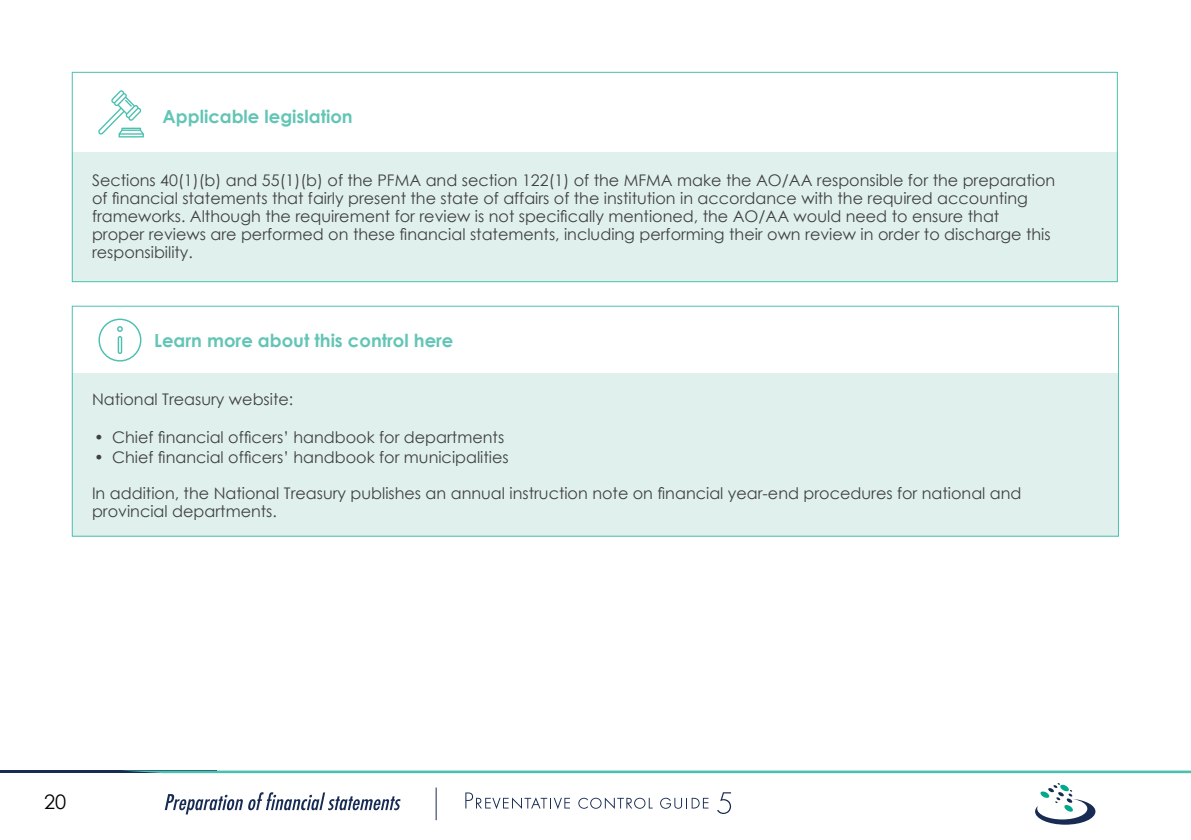
<style>
.page{position:relative;width:1191px;height:840px;background:#fff}
.page>*{position:absolute;margin:0;border:0;box-sizing:border-box;transform-origin:0 0}
.t1{font:20px "Century Gothic";color:#000}
.t2{font:700 18px "Century Gothic";color:#63c5b6}
.t3{font:16px/18px "Century Gothic";color:#414042}
</style>
<div class="page">
<hr style="left:0;top:770px;width:216px;height:2px;background:#172b53">
<svg style="left:1035px;top:783px;width:60px;height:41px"></svg>
<svg style="left:465px;top:792px;width:105px;height:16px"></svg>
<svg style="left:578px;top:797px;width:74px;height:11px"></svg>
<svg style="left:660px;top:797px;width:48px;height:11px"></svg>
<svg style="left:717px;top:792px;width:14px;height:21px"></svg>
<svg style="left:165px;top:792px;width:235px;height:22px"></svg>
<hr style="left:435px;top:787px;width:1px;height:32px;background:#172b53">
<svg style="left:122px;top:770px;width:1069px;height:2px;background:#77cbc0"></svg>
<div style="left:72px;top:152px;width:1045px;height:130px;background:#e0f1ed"></div>
<div style="left:72px;top:72px;width:1045px;height:210px;border:1px solid #4bc0af"></div>
<svg style="left:98px;top:90px;width:46px;height:47px"></svg>
<div style="left:72px;top:373px;width:1045px;height:163px;background:#e0f1ed"></div>
<div style="left:72px;top:306px;width:1046px;height:230px;border:1px solid #4bc0af"></div>
<svg style="left:98px;top:318px;width:43px;height:43px"></svg>
<p class="t2" style="left:163px;top:105px;width:192px">Applicable legislation</p>
<p class="t3" style="left:92px;top:171px;width:964px">Sections 40(1)(b) and 55(1)(b) of the PFMA and section 122(1) of the MFMA make the AO/AA responsible for the preparation of financial statements that fairly present the state of affairs of the institution in accordance with the required accounting frameworks. Although the requirement for review is not specifically mentioned, the AO/AA would need to ensure that proper reviews are performed on these financial statements, including performing their own review in order to discharge this responsibility.</p>
<p class="t2" style="left:154px;top:329px;width:301px">Learn more about this control here</p>
<p class="t3" style="left:92px;top:390px;width:203px">National Treasury website:</p>
<p class="t3" style="left:94px;top:428px;width:412px">• Chief financial officers’ handbook for departments</p>
<p class="t3" style="left:94px;top:448px;width:416px">• Chief financial officers’ handbook for municipalities</p>
<p class="t3" style="left:92px;top:484px;width:931px">In addition, the National Treasury publishes an annual instruction note on financial year-end procedures for national and provincial departments.</p>
<p class="t1" style="left:44px;top:787px;width:24px">20</p>
</div>
